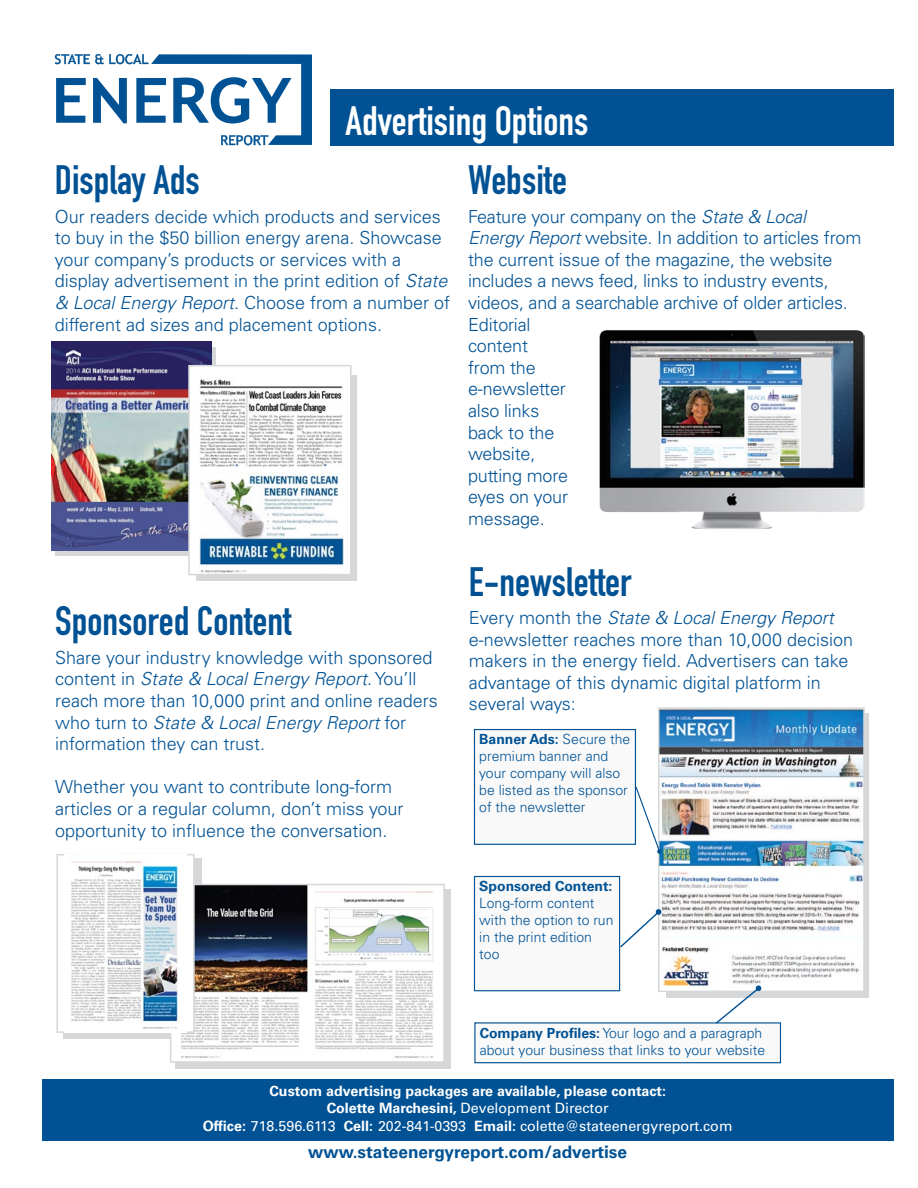
<style>
.page{position:relative;width:918px;height:1188px;background:#fff}
.page>*{position:absolute;margin:0;border:0;box-sizing:border-box;transform-origin:0 0}
.t1{font:40.5px "DIN Engschrift Std";color:#005294}
.t2{font:40.5px "DIN Engschrift Std";color:#fff}
.t3{font:300 18px/21.6px "Univers LT Std";color:#005294}
.t4{font:700 17.25px "Univers LT Std";color:#005294}
.t5{font:700 14.25px/17.7px "Univers LT Std";color:#fff;text-align:center}
.t6{font:300 13.95px/16.8px "Univers LT Std";color:#005294}
.t7{font:700 13.95px "Univers LT Std";color:#005294}
.s1{font-style:italic}
.s2{font-weight:700}
.s3{font-weight:400}
</style>
<div class="page">
<div style="left:63px;top:858px;width:139px;height:181px;background:#d5d7d8"></div>
<div style="left:175px;top:889px;width:276px;height:179px;background:#d5d7d8"></div>
<div style="left:666px;top:713px;width:203px;height:284px;background:#d5d7d8"></div>
<div style="left:330px;top:89px;width:563px;height:56px;background:#005294"></div>
<svg style="left:55px;top:54px;width:257px;height:91px"></svg>
<img style="left:173px;top:887px;width:269px;height:173px">
<div style="left:170px;top:884px;width:275px;height:179px;border:2px solid #d5d7d8"></div>
<svg style="left:56px;top:347px;width:160px;height:209px"></svg>
<div style="left:196px;top:375px;width:161px;height:206px;background:#d5d7d8"></div>
<img style="left:51px;top:341px;width:160px;height:209px">
<img style="left:191px;top:368px;width:158px;height:204px">
<div style="left:188px;top:365px;width:164px;height:210px;border:2px solid #d5d7d8"></div>
<img style="left:599px;top:330px;width:265px;height:199px">
<div style="left:56px;top:854px;width:139px;height:179px;background:#fff;border:2px solid #d5d7d8"></div>
<img style="left:65px;top:855px;width:122px;height:177px">
<img style="left:661px;top:710px;width:201px;height:279px">
<div style="left:658px;top:707px;width:207px;height:285px;border:2px solid #d5d7d8"></div>
<div style="left:474px;top:730px;width:161px;height:114px;background:#f9f9f9"></div>
<div style="left:474px;top:729px;width:162px;height:116px;border:1px solid #005294"></div>
<div style="left:474px;top:876px;width:146px;height:115px;background:#f9f9f9"></div>
<div style="left:474px;top:876px;width:146px;height:115px;border:1px solid #005294"></div>
<div style="left:475px;top:1023px;width:305px;height:40px;background:#f9f9f9"></div>
<div style="left:474px;top:1022px;width:307px;height:41px;border:1px solid #005294"></div>
<svg style="left:635px;top:785px;width:27px;height:69px"></svg>
<svg style="left:619px;top:909px;width:42px;height:40px"></svg>
<svg style="left:714px;top:985px;width:47px;height:39px"></svg>
<div style="left:42px;top:1079px;width:851px;height:61px;background:#005294"></div>
<h1 class="t2" style="left:346px;top:97px;width:244px">Advertising Options</h1>
<h1 class="t1" style="left:55px;top:156px;width:147px">Display Ads</h1>
<p class="t3" style="left:55px;top:205px;width:397px">Our readers decide which products and services to buy in the $50 billion energy arena. Showcase your company’s products or services with a display advertisement in the print edition of <span class="s1">State &amp; Local Energy Report</span>. Choose from a number of different ad sizes and placement options.</p>
<h1 class="t1" style="left:55px;top:597px;width:238px">Sponsored Content</h1>
<p class="t3" style="left:55px;top:647px;width:384px">Share your industry knowledge with sponsored content in <span class="s1">State &amp; Local Energy Report</span>. You’ll reach more than 10,000 print and online readers who turn to <span class="s1">State &amp; Local Energy Report</span> for information they can trust.</p>
<p class="t3" style="left:55px;top:776px;width:350px">Whether you want to contribute long-form articles or a regular column, don’t miss your opportunity to influence the conversation.</p>
<h1 class="t1" style="left:468px;top:156px;width:101px">Website</h1>
<p class="t3" style="left:468px;top:205px;width:395px">Feature your company on the <span class="s1">State &amp; Local<br>Energy Report</span> website. In addition to articles from the current issue of the magazine, the website includes a news feed, links to industry events, videos, and a searchable archive of older articles.<br>Editorial<br>content<br>from the<br>e-newsletter<br>also links<br>back to the<br>website,<br>putting more<br>eyes on your<br>message.</p>
<h1 class="t1" style="left:469px;top:558px;width:164px">E-newsletter</h1>
<p class="t3" style="left:469px;top:607px;width:386px">Every month the <span class="s1">State &amp; Local Energy Report </span>e-newsletter reaches more than 10,000 decision makers in the energy field. Advertisers can take advantage of this dynamic digital platform in several ways:</p>
<p class="t6" style="left:479px;top:731px;width:153px"><span class="s2">Banner Ads:</span> Secure the premium banner and your company will also be listed as the sponsor of the newsletter</p>
<p class="t7" style="left:479px;top:878px;width:135px">Sponsored Content:</p>
<p class="t6" style="left:479px;top:895px;width:136px">Long-form content with the option to run in the print edition too</p>
<p class="t6" style="left:480px;top:1025px;width:287px"><span class="s2">Company Profiles:</span> Your logo and a paragraph about your business that links to your website</p>
<p class="t5" style="left:203px;top:1082px;width:531px">Custom advertising packages are available, please contact:<br>Colette Marchesini, <span class="s3">Development Director<br></span>Office: <span class="s3">718.596.6113</span> Cell: <span class="s3">202-841-0393</span> Email: <span class="s3">colette@stateenergyreport.com</span></p>
<p class="t4" style="left:308px;top:1142px;width:320px">www.stateenergyreport.com/advertise</p>
</div>
